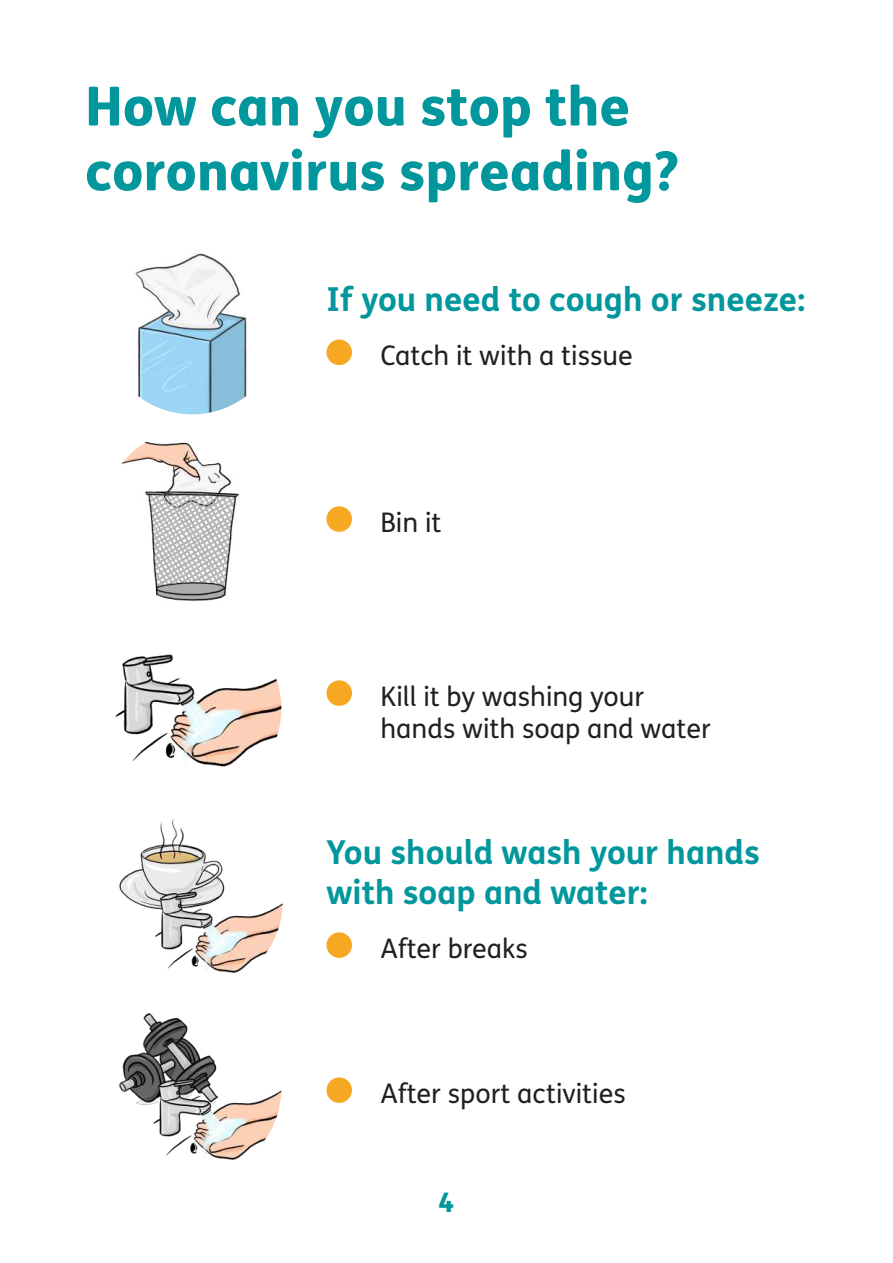
<style>
.page{position:relative;width:893px;height:1263px;background:#fff}
.page>*{position:absolute;margin:0;border:0;box-sizing:border-box;transform-origin:0 0}
.t1{font:800 54px/64.8px "FS Me";color:#02979d}
.t2{font:700 33px/39.6px "FS Me";color:#02979d}
.t3{font:27px/32.4px "FS Me";color:#231f20}
.t4{font:800 27px "FS Me";color:#02979d}
</style>
<div class="page">
<div style="left:326px;top:340px;width:26px;height:25px;background:#f7a823;border-radius:50%"></div>
<div style="left:326px;top:506px;width:26px;height:26px;background:#f7a823;border-radius:50%"></div>
<div style="left:326px;top:680px;width:26px;height:26px;background:#f7a823;border-radius:50%"></div>
<div style="left:326px;top:932px;width:26px;height:26px;background:#f7a823;border-radius:50%"></div>
<div style="left:326px;top:1077px;width:26px;height:26px;background:#f7a823;border-radius:50%"></div>
<img style="left:121px;top:441px;width:118px;height:160px">
<img style="left:115px;top:654px;width:166px;height:113px">
<img style="left:135px;top:253px;width:112px;height:161px">
<img style="left:119px;top:1013px;width:162px;height:147px">
<img style="left:119px;top:819px;width:164px;height:154px">
<h1 class="t1" style="left:85px;top:71px;width:595px">How can you stop the coronavirus spreading?</h1>
<p class="t2" style="left:326px;top:278px;width:480px">If you need to cough or sneeze:</p>
<p class="t3" style="left:380px;top:339px;width:254px">Catch it with a tissue</p>
<p class="t3" style="left:380px;top:506px;width:62px">Bin it</p>
<p class="t3" style="left:380px;top:680px;width:332px">Kill it by washing your hands with soap and water</p>
<p class="t2" style="left:326px;top:831px;width:435px">You should wash your hands with soap and water:</p>
<p class="t3" style="left:380px;top:932px;width:149px">After breaks</p>
<p class="t3" style="left:380px;top:1077px;width:247px">After sport activities</p>
<p class="t4" style="left:439px;top:1181px;width:17px">4</p>
</div>
